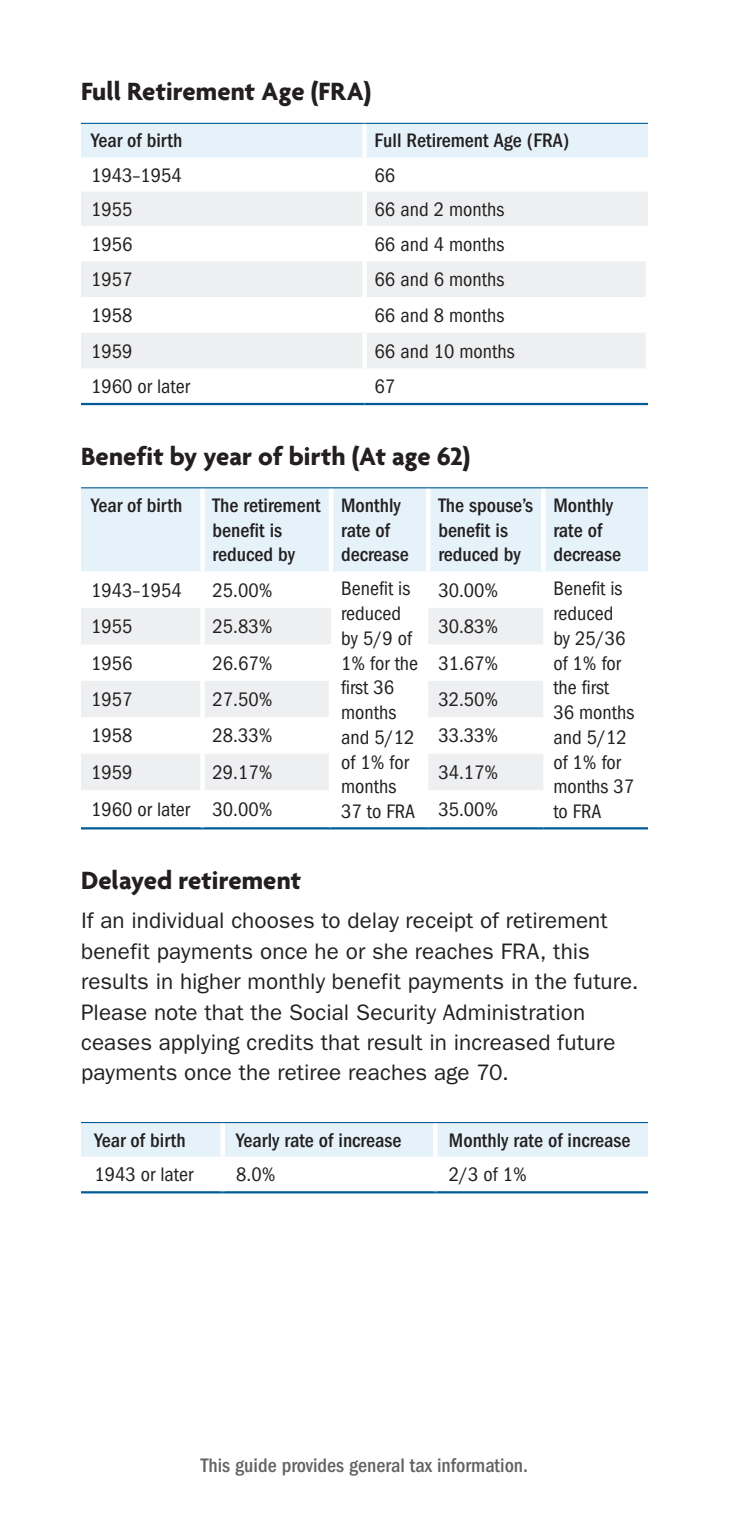
<style>
.page{position:relative;width:729px;height:1539px;background:#fff}
.page>*{position:absolute;margin:0;border:0;box-sizing:border-box;transform-origin:0 0}
._5A_Body_Subheadline{font:700 27px "Agenda";color:#231f20}
._6A_Body_Text__10_13{font:22.5px/30.4px "ITC Franklin Gothic Std";letter-spacing:.005em;color:#231f20}
._12C_Table_Section_C{font:condensed 20.25px/24.8px "ITC Franklin Gothic Std";color:#231f20}
._12C_Table_Section_C-2{font:500 condensed 20.25px/24.8px "ITC Franklin Gothic Std";color:#231f20}
._12C_Table_Section_C-3{font:500 condensed 20.25px "ITC Franklin Gothic Std";color:#636366}
</style>
<div class="page">
<div style="left:81px;top:124px;width:567px;height:34px;background:#e5f2fa"></div>
<svg style="left:81px;top:192px;width:567px;height:176px;fill:#eeeff1"></svg>
<div style="left:362px;top:261px;width:5px;height:36px;background:#fff"></div>
<hr style="left:646px;top:261px;width:4px;height:36px;background:#fff">
<div style="left:362px;top:333px;width:5px;height:35px;background:#fff"></div>
<hr style="left:646px;top:333px;width:4px;height:35px;background:#fff">
<hr style="left:81px;top:403px;width:283px;height:2px;background:#005c98">
<hr style="left:364px;top:403px;width:284px;height:2px;background:#005c98">
<hr style="left:81px;top:123px;width:283px;height:1px;background:#005c98">
<hr style="left:364px;top:123px;width:284px;height:1px;background:#005c98">
<div style="left:362px;top:124px;width:5px;height:34px;background:#fff"></div>
<div style="left:362px;top:192px;width:5px;height:34px;background:#fff"></div>
<div style="left:81px;top:488px;width:567px;height:83px;background:#e5f2fa"></div>
<svg style="left:81px;top:608px;width:462px;height:182px"></svg>
<hr style="left:81px;top:827px;width:121px;height:2px;background:#005c98">
<hr style="left:202px;top:827px;width:129px;height:2px;background:#005c98">
<hr style="left:428px;top:827px;width:115px;height:2px;background:#005c98">
<div style="left:200px;top:488px;width:5px;height:83px;background:#fff"></div>
<hr style="left:329px;top:488px;width:4px;height:83px;background:#fff">
<hr style="left:426px;top:488px;width:4px;height:83px;background:#fff">
<div style="left:541px;top:488px;width:5px;height:83px;background:#fff"></div>
<div style="left:200px;top:608px;width:5px;height:36px;background:#fff"></div>
<div style="left:200px;top:644px;width:5px;height:37px;background:#fff"></div>
<div style="left:200px;top:681px;width:5px;height:36px;background:#fff"></div>
<div style="left:200px;top:717px;width:5px;height:37px;background:#fff"></div>
<div style="left:200px;top:754px;width:5px;height:36px;background:#fff"></div>
<hr style="left:329px;top:644px;width:4px;height:37px;background:#fff">
<hr style="left:329px;top:681px;width:4px;height:36px;background:#fff">
<hr style="left:329px;top:717px;width:4px;height:37px;background:#fff">
<hr style="left:329px;top:754px;width:4px;height:36px;background:#fff">
<hr style="left:331px;top:827px;width:97px;height:2px;background:#005c98">
<hr style="left:543px;top:827px;width:105px;height:2px;background:#005c98">
<hr style="left:81px;top:487px;width:121px;height:1px;background:#005c98">
<hr style="left:202px;top:487px;width:129px;height:1px;background:#005c98">
<hr style="left:331px;top:487px;width:97px;height:1px;background:#005c98">
<hr style="left:428px;top:487px;width:115px;height:1px;background:#005c98">
<hr style="left:543px;top:487px;width:105px;height:1px;background:#005c98">
<div style="left:81px;top:1123px;width:567px;height:34px;background:#e5f2fa"></div>
<hr style="left:81px;top:1191px;width:142px;height:2px;background:#005c98">
<hr style="left:223px;top:1191px;width:212px;height:2px;background:#005c98">
<hr style="left:435px;top:1191px;width:213px;height:2px;background:#005c98">
<div style="left:220px;top:1123px;width:5px;height:34px;background:#fff"></div>
<div style="left:433px;top:1123px;width:5px;height:34px;background:#fff"></div>
<hr style="left:81px;top:1122px;width:142px;height:1px;background:#005c98">
<hr style="left:223px;top:1122px;width:212px;height:1px;background:#005c98">
<hr style="left:435px;top:1122px;width:213px;height:1px;background:#005c98">
<p class="_5A_Body_Subheadline" style="left:81px;top:77px;width:292px">Full Retirement Age (FRA)</p>
<p class="_12C_Table_Section_C-2" style="left:91px;top:128px;width:93px">Year of birth</p>
<p class="_12C_Table_Section_C-2" style="left:375px;top:128px;width:196px">Full Retirement Age (FRA)</p>
<p class="_12C_Table_Section_C" style="left:91px;top:163px;width:92px">1943–1954</p>
<p class="_12C_Table_Section_C" style="left:375px;top:163px;width:22px">66</p>
<p class="_12C_Table_Section_C" style="left:91px;top:197px;width:43px">1955</p>
<p class="_12C_Table_Section_C" style="left:375px;top:197px;width:131px">66 and 2 months</p>
<p class="_12C_Table_Section_C" style="left:91px;top:232px;width:43px">1956</p>
<p class="_12C_Table_Section_C" style="left:375px;top:232px;width:131px">66 and 4 months</p>
<p class="_12C_Table_Section_C" style="left:91px;top:267px;width:43px">1957</p>
<p class="_12C_Table_Section_C" style="left:375px;top:267px;width:131px">66 and 6 months</p>
<p class="_12C_Table_Section_C" style="left:91px;top:303px;width:43px">1958</p>
<p class="_12C_Table_Section_C" style="left:375px;top:303px;width:131px">66 and 8 months</p>
<p class="_12C_Table_Section_C" style="left:91px;top:339px;width:43px">1959</p>
<p class="_12C_Table_Section_C" style="left:375px;top:339px;width:142px">66 and 10 months</p>
<p class="_12C_Table_Section_C" style="left:91px;top:374px;width:100px">1960 or later</p>
<p class="_12C_Table_Section_C" style="left:375px;top:374px;width:22px">67</p>
<p class="_5A_Body_Subheadline" style="left:81px;top:442px;width:391px">Benefit by year of birth (At age 62)</p>
<p class="_12C_Table_Section_C-2" style="left:91px;top:493px;width:93px">Year of birth</p>
<p class="_12C_Table_Section_C-2" style="left:213px;top:493px;width:109px">The retirement benefit is reduced by</p>
<p class="_12C_Table_Section_C-2" style="left:341px;top:493px;width:69px">Monthly rate of decrease</p>
<p class="_12C_Table_Section_C-2" style="left:438px;top:493px;width:96px">The spouse’s benefit is reduced by</p>
<p class="_12C_Table_Section_C-2" style="left:553px;top:493px;width:69px">Monthly rate of decrease</p>
<p class="_12C_Table_Section_C" style="left:91px;top:578px;width:92px">1943–1954</p>
<p class="_12C_Table_Section_C" style="left:213px;top:578px;width:62px">25.00%</p>
<p class="_12C_Table_Section_C" style="left:341px;top:577px;width:78px">Benefit is reduced by 5/9 of<br>1% for the first 36 months and 5/12 of 1% for months<br>37 to FRA</p>
<p class="_12C_Table_Section_C" style="left:438px;top:578px;width:62px">30.00%</p>
<p class="_12C_Table_Section_C" style="left:553px;top:577px;width:82px">Benefit is reduced by 25/36 of 1% for the first<br>36 months and 5/12 of 1% for months 37 to FRA</p>
<p class="_12C_Table_Section_C" style="left:91px;top:614px;width:43px">1955</p>
<p class="_12C_Table_Section_C" style="left:213px;top:614px;width:62px">25.83%</p>
<p class="_12C_Table_Section_C" style="left:438px;top:614px;width:62px">30.83%</p>
<p class="_12C_Table_Section_C" style="left:91px;top:651px;width:43px">1956</p>
<p class="_12C_Table_Section_C" style="left:213px;top:651px;width:62px">26.67%</p>
<p class="_12C_Table_Section_C" style="left:438px;top:651px;width:62px">31.67%</p>
<p class="_12C_Table_Section_C" style="left:91px;top:687px;width:43px">1957</p>
<p class="_12C_Table_Section_C" style="left:213px;top:687px;width:62px">27.50%</p>
<p class="_12C_Table_Section_C" style="left:438px;top:687px;width:62px">32.50%</p>
<p class="_12C_Table_Section_C" style="left:91px;top:724px;width:43px">1958</p>
<p class="_12C_Table_Section_C" style="left:213px;top:724px;width:62px">28.33%</p>
<p class="_12C_Table_Section_C" style="left:438px;top:724px;width:62px">33.33%</p>
<p class="_12C_Table_Section_C" style="left:91px;top:760px;width:43px">1959</p>
<p class="_12C_Table_Section_C" style="left:213px;top:760px;width:62px">29.17%</p>
<p class="_12C_Table_Section_C" style="left:438px;top:760px;width:62px">34.17%</p>
<p class="_12C_Table_Section_C" style="left:91px;top:797px;width:100px">1960 or later</p>
<p class="_12C_Table_Section_C" style="left:213px;top:797px;width:62px">30.00%</p>
<p class="_12C_Table_Section_C" style="left:438px;top:797px;width:62px">35.00%</p>
<p class="_5A_Body_Subheadline" style="left:81px;top:866px;width:222px">Delayed retirement</p>
<p class="_6A_Body_Text__10_13" style="left:81px;top:906px;width:559px">If an individual chooses to delay receipt of retirement benefit payments once he or she reaches FRA, this results in higher monthly benefit payments in the future.<br>Please note that the Social Security Administration ceases applying credits that result in increased future payments once the retiree reaches age 70.</p>
<p class="_12C_Table_Section_C-2" style="left:94px;top:1128px;width:93px">Year of birth</p>
<p class="_12C_Table_Section_C-2" style="left:236px;top:1128px;width:167px">Yearly rate of increase</p>
<p class="_12C_Table_Section_C-2" style="left:449px;top:1128px;width:183px">Monthly rate of increase</p>
<p class="_12C_Table_Section_C" style="left:94px;top:1163px;width:100px">1943 or later</p>
<p class="_12C_Table_Section_C" style="left:236px;top:1163px;width:41px">8.0%</p>
<p class="_12C_Table_Section_C" style="left:449px;top:1163px;width:80px">2/3 of 1%</p>
<p class="_12C_Table_Section_C-3" style="left:201px;top:1454px;width:329px">This guide provides general tax information.</p>
</div>
